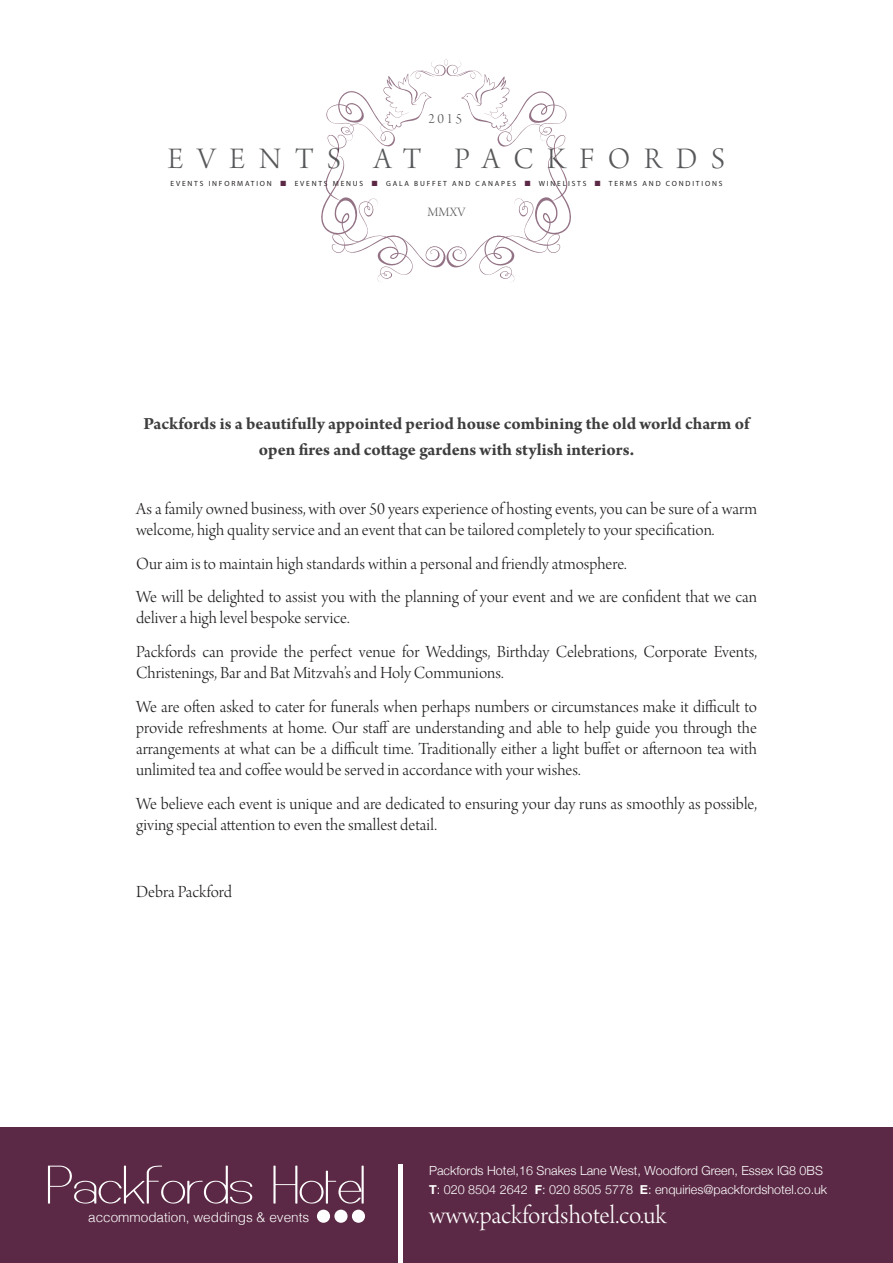
<style>
.page{position:relative;width:893px;height:1263px;background:#fff}
.page>*{position:absolute;margin:0;border:0;box-sizing:border-box;transform-origin:0 0}
.t1{font:55.65px "Castorgate";color:#fff}
.t2{font:31.5px "Arno Pro Light Display";letter-spacing:.44em;color:#57585a}
.t3{font:27px "Arno Pro Light Display";color:#fff}
.t4{font:18px/21px "Arno Pro Light Display";letter-spacing:.005em;color:#231f20}
.t5{font:700 18px/25.5px "Arno Pro";letter-spacing:.005em;color:#3e3e3f;text-align:center}
.t6{font:15px "Arno Pro Light Display";color:#57585a}
.t7{font:300 13.5px "Helvetica";color:#fff}
.t8{font:13.5px "Arno Pro Light Display";color:#57585a}
.t9{font:300 12.6px "Helvetica Neue";color:#fff}
.t10{font:7.5px "Myriad Pro";letter-spacing:.24em;color:#231f20}
.s1{color:#5b2945}
.s2{font-weight:700}
</style>
<div class="page">
<svg style="left:321px;top:59px;width:250px;height:223px"></svg>
<div style="left:0;top:1127px;width:893px;height:136px;background:#5b2945"></div>
<div style="left:398px;top:1165px;width:5px;height:98px;background:#fff"></div>
<div style="left:317px;top:1210px;width:13px;height:13px;background:#fff;border-radius:50%"></div>
<div style="left:334px;top:1210px;width:14px;height:13px;background:#fff;border-radius:50%"></div>
<div style="left:352px;top:1210px;width:13px;height:13px;background:#fff;border-radius:50%"></div>
<p class="t6" style="left:429px;top:111px;width:35px">2015</p>
<p class="t2" style="left:168px;top:142px;width:559px">EVENTS AT PACKFORDS</p>
<p class="t10" style="left:171px;top:178px;width:553px">EVENTS INFORMATION <span class="s1">■</span> EVENTS MENUS <span class="s1">■</span> GALA BUFFET AND CANAPES <span class="s1">■</span> WINELISTS <span class="s1">■</span> TERMS AND CONDITIONS</p>
<p class="t8" style="left:428px;top:205px;width:39px">MMXV</p>
<p class="t5" style="left:143px;top:412px;width:608px">Packfords is a beautifully appointed period house combining the old world charm of open fires and cottage gardens with stylish interiors.</p>
<p class="t4" style="left:136px;top:499px;width:622px">As a family owned business, with over 50 years experience of hosting events, you can be sure of a warm welcome, high quality service and an event that can be tailored completely to your specification.</p>
<p class="t4" style="left:136px;top:554px;width:492px">Our aim is to maintain high standards within a personal and friendly atmosphere.</p>
<p class="t4" style="left:136px;top:588px;width:622px">We will be delighted to assist you with the planning of your event and we are confident that we can deliver a high level bespoke service.</p>
<p class="t4" style="left:136px;top:642px;width:622px">Packfords can provide the perfect venue for Weddings, Birthday Celebrations, Corporate Events,<br>Christenings, Bar and Bat Mitzvah’s and Holy Communions.</p>
<p class="t4" style="left:136px;top:697px;width:622px;text-align:justify">We are often asked to cater for funerals when perhaps numbers or circumstances make it difficult to provide refreshments at home. Our staff are understanding and able to help guide you through the arrangements at what can be a difficult time. Traditionally either a light buffet or afternoon tea with unlimited tea and coffee would be served in accordance with your wishes.</p>
<p class="t4" style="left:136px;top:794px;width:622px">We believe each event is unique and are dedicated to ensuring your day runs as smoothly as possible, giving special attention to even the smallest detail.</p>
<p class="t4" style="left:136px;top:882px;width:97px">Debra Packford</p>
<p class="t9" style="left:429px;top:1162px;width:395px">Packfords Hotel,16 Snakes Lane West, Woodford Green, Essex IG8 0BS</p>
<p class="t9" style="left:429px;top:1182px;width:400px"><span class="s2">T</span>: 020 8504 2642 <span class="s2">F</span>: 020 8505 5778 <span class="s2">E</span>: enquiries@packfordshotel.co.uk</p>
<h1 class="t1" style="left:47px;top:1153px;width:319px">Packfords Hotel</h1>
<p class="t7" style="left:88px;top:1207px;width:223px">accommodation, weddings &amp; events</p>
<p class="t3" style="left:429px;top:1200px;width:239px">www.packfordshotel.co.uk</p>
</div>
